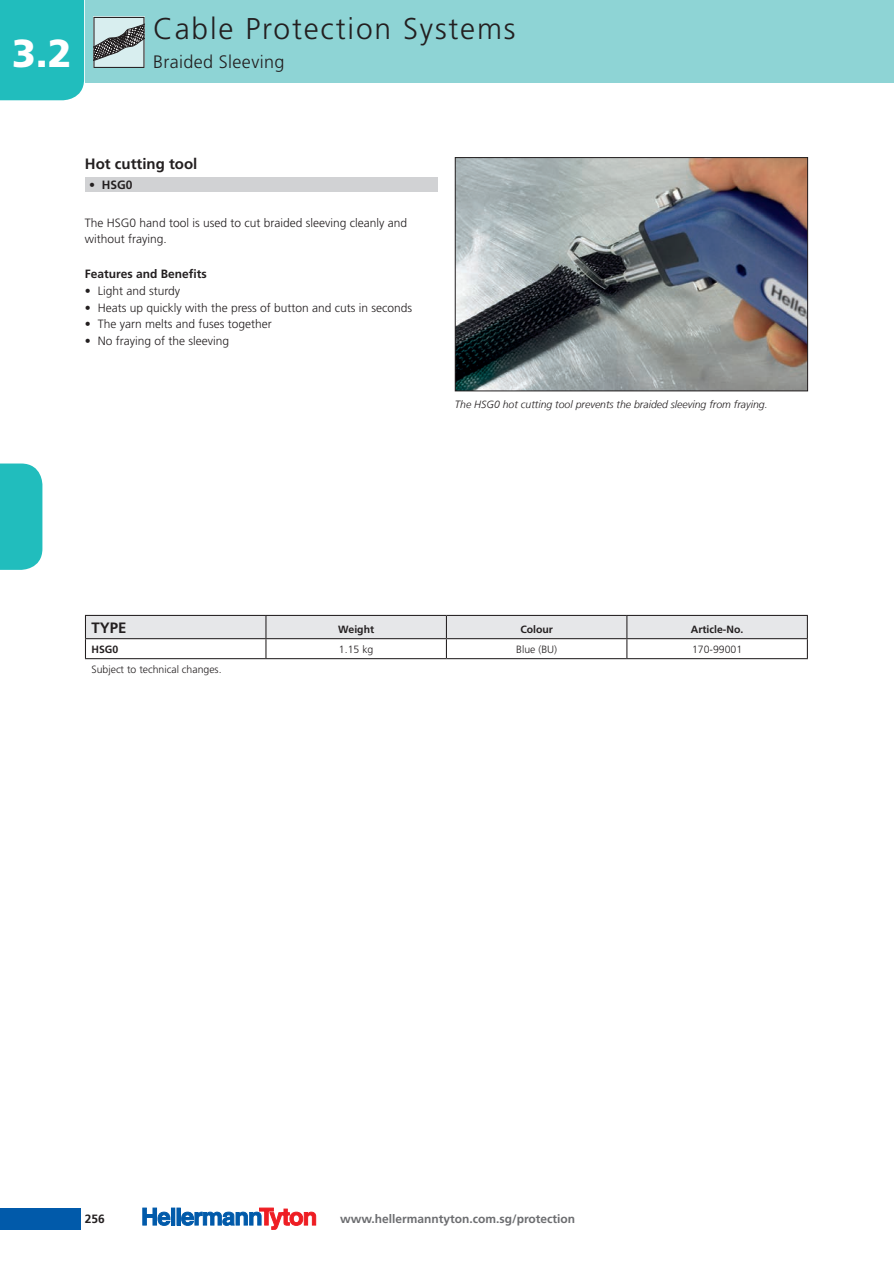
<style>
.page{position:relative;width:894px;height:1265px;background:#fff}
.page>*{position:absolute;margin:0;border:0;box-sizing:border-box;transform-origin:0 0}
.t1{font:900 39px "Frutiger LT";color:#fff}
.t2{font:300 30px "Frutiger LT";letter-spacing:.06em;color:#231f20}
.t3{font:300 18px "Frutiger LT";letter-spacing:.02em;color:#231f20}
.t4{font:700 15px "Frutiger LT";color:#231f20}
.t5{font:300 12px/16.5px "Frutiger LT";color:#231f20}
.t6{font:700 12px "Frutiger LT";color:#6c6d70}
.t7{font:700 12px "Frutiger LT";color:#231f20}
.t8{font:italic 300 10.5px "Frutiger LT";color:#231f20}
.t9{font:300 10.5px "Frutiger LT";color:#231f20}
.t10{font:700 10.5px "Frutiger LT";color:#231f20}
</style>
<div class="page">
<div style="left:0;top:1207px;width:81px;height:22px;background:#015aaa"></div>
<div style="left:171px;top:1207px;width:4px;height:18px;border:1px solid #015aaa"></div>
<div style="left:177px;top:1207px;width:3px;height:18px;border:1px solid #015aaa"></div>
<svg style="left:142px;top:1207px;width:28px;height:18px"></svg>
<svg style="left:181px;top:1207px;width:135px;height:22px"></svg>
<div style="left:85px;top:0;width:809px;height:82px;background:#8ed4d5"></div>
<div style="left:0;top:463px;width:42px;height:107px;background:#21bdbd"></div>
<svg style="left:93px;top:17px;width:51px;height:51px;background:#9fabac"></svg>
<img style="left:457px;top:159px;width:349px;height:230px">
<div style="left:455px;top:157px;width:353px;height:234px;border:1px solid #231f20"></div>
<div style="left:85px;top:177px;width:353px;height:15px;background:#d1d2d4"></div>
<svg style="left:85px;top:615px;width:723px;height:43px"></svg>
<hr style="left:85px;top:658px;width:181px;height:1px;background:#231f20">
<hr style="left:266px;top:658px;width:180px;height:1px;background:#231f20">
<hr style="left:446px;top:658px;width:181px;height:1px;background:#231f20">
<hr style="left:627px;top:658px;width:181px;height:1px;background:#231f20">
<div style="left:0;top:0;width:84px;height:100px;background:#21bdbd"></div>
<h1 class="t1" style="left:12px;top:30px;width:61px">3.2</h1>
<h2 class="t2" style="left:153px;top:12px;width:364px">Cable Protection Systems</h2>
<h3 class="t3" style="left:153px;top:52px;width:133px">Braided Sleeving</h3>
<p class="t4" style="left:85px;top:154px;width:114px">Hot cutting tool</p>
<p class="t7" style="left:89px;top:178px;width:45px">• HSG0</p>
<p class="t5" style="left:85px;top:214px;width:324px">The HSG0 hand tool is used to cut braided sleeving cleanly and without fraying.</p>
<p class="t7" style="left:85px;top:266px;width:123px">Features and Benefits</p>
<p class="t5" style="left:85px;top:283px;width:97px">• Light and sturdy</p>
<p class="t5" style="left:85px;top:299px;width:329px">• Heats up quickly with the press of button and cuts in seconds</p>
<p class="t5" style="left:85px;top:316px;width:188px">• The yarn melts and fuses together</p>
<p class="t5" style="left:85px;top:332px;width:146px">• No fraying of the sleeving</p>
<p class="t8" style="left:455px;top:398px;width:314px">The HSG0 hot cutting tool prevents the braided sleeving from fraying.</p>
<p class="t4" style="left:91px;top:618px;width:37px">TYPE</p>
<p class="t10" style="left:338px;top:623px;width:37px">Weight</p>
<p class="t10" style="left:520px;top:623px;width:34px">Colour</p>
<p class="t10" style="left:691px;top:623px;width:54px">Article-No.</p>
<p class="t10" style="left:91px;top:643px;width:28px">HSG0</p>
<p class="t9" style="left:339px;top:643px;width:36px">1.15 kg</p>
<p class="t9" style="left:516px;top:643px;width:42px">Blue (BU)</p>
<p class="t9" style="left:692px;top:643px;width:52px">170-99001</p>
<p class="t9" style="left:91px;top:663px;width:132px">Subject to technical changes.</p>
<p class="t7" style="left:85px;top:1211px;width:22px">256</p>
<p class="t6" style="left:340px;top:1211px;width:237px">www.hellermanntyton.com.sg/protection</p>
</div>
